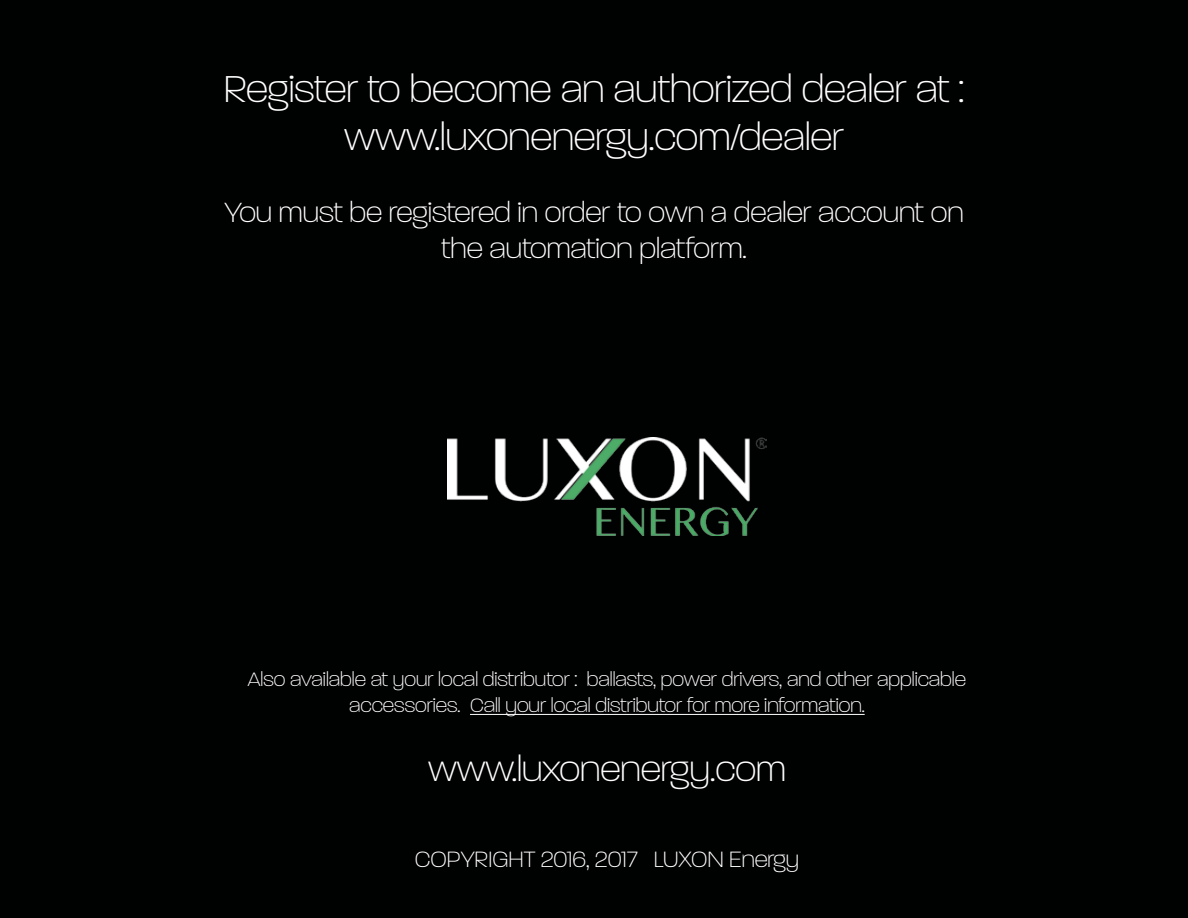
<style>
.page{position:relative;width:1188px;height:918px;background:#000101}
.page>*{position:absolute;margin:0;border:0;box-sizing:border-box;transform-origin:0 0}
.t1{font:200 40.5px/48.6px "Paralucent";color:#fff;text-align:center}
.t2{font:200 37.5px "Paralucent";color:#fff}
.t3{font:200 30px/36px "Paralucent";color:#fff;text-align:center}
.t4{font:200 24px "Paralucent";color:#fff}
.t5{font:200 21px/25.2px "Paralucent";color:#fff;text-align:center}
</style>
<div class="page">
<img style="left:448px;top:437px;width:318px;height:99px">
<hr style="left:470px;top:714px;width:395px;height:1px;background:#fff">
<h1 class="t1" style="left:224px;top:64px;width:742px">Register to become an authorized dealer at : www.luxonenergy.com/dealer</h1>
<h3 class="t3" style="left:224px;top:194px;width:741px">You must be registered in order to own a dealer account on the automation platform.</h3>
<p class="t5" style="left:248px;top:667px;width:720px">Also available at your local distributor : ballasts, power drivers, and other applicable accessories. Call your local distributor for more information.</p>
<h2 class="t2" style="left:428px;top:747px;width:359px">www.luxonenergy.com</h2>
<p class="t4" style="left:415px;top:845px;width:386px">COPYRIGHT 2016, 2017 LUXON Energy</p>
</div>
